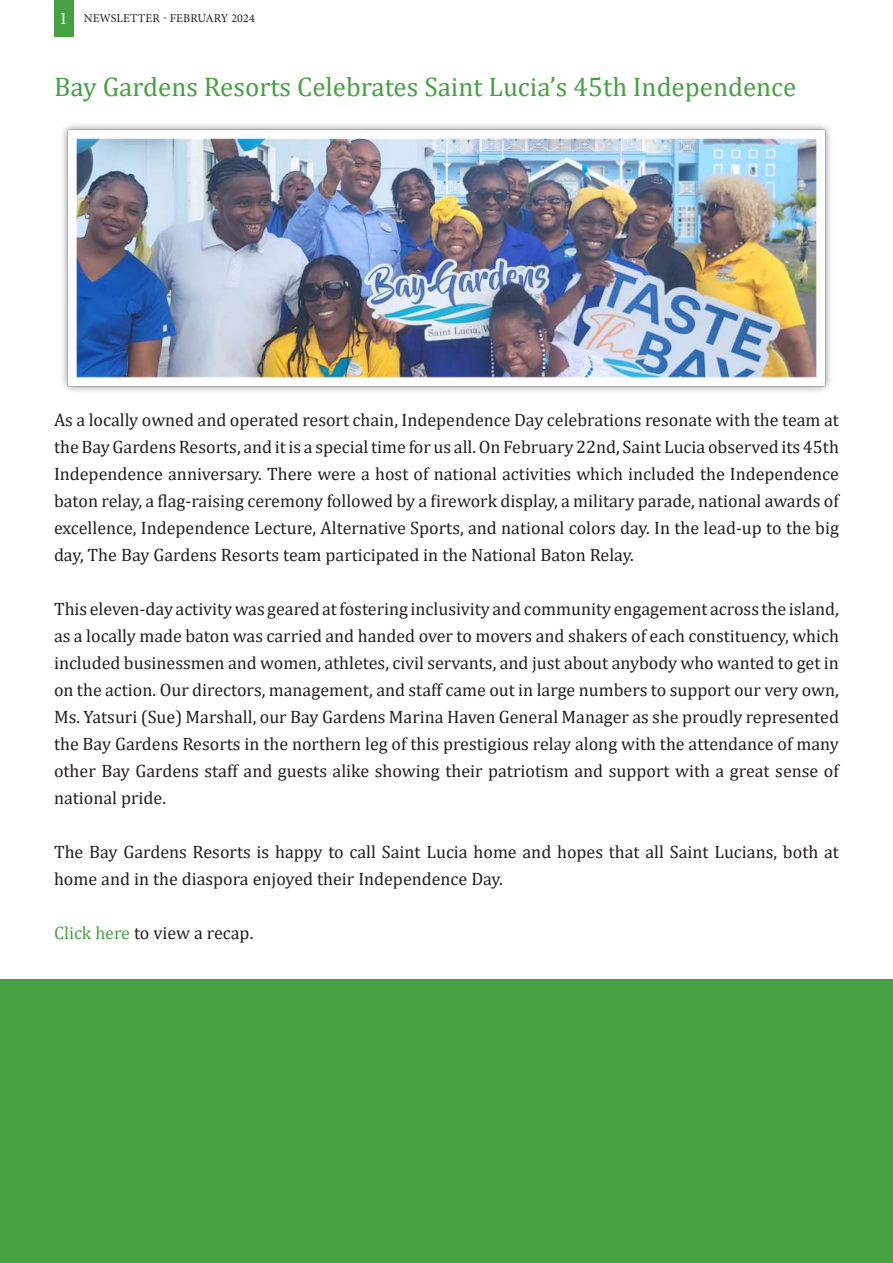
<style>
.page{position:relative;width:893px;height:1263px;background:#fff}
.page>*{position:absolute;margin:0;border:0;box-sizing:border-box;transform-origin:0 0}
.t1{font:27px "Cambria";color:#45a142}
.t2{font:18px/27px "Cambria";color:#231f20;text-align:justify}
.t3{font:12px "Minion Pro";letter-spacing:.01em;color:#231f20}
.s1{font-size:18px;color:#fff}
.s2{color:#45a142}
</style>
<div class="page">
<div style="left:54px;top:0;width:19px;height:36px;background:#45a142"></div>
<img style="left:62px;top:124px;width:769px;height:268px">
<div style="left:0;top:979px;width:893px;height:284px;background:#45a142"></div>
<p class="t3" style="left:59px;top:11px;width:197px"><span class="s1">1</span> NEWSLETTER - FEBRUARY 2024</p>
<h1 class="t1" style="left:54px;top:70px;width:744px">Bay Gardens Resorts Celebrates Saint Lucia’s 45th Independence</h1>
<p class="t2" style="left:54px;top:406px;width:786px">As a locally owned and operated resort chain, Independence Day celebrations resonate with the team at the Bay Gardens Resorts, and it is a special time for us all. On February 22nd, Saint Lucia observed its 45th Independence anniversary. There were a host of national activities which included the Independence baton relay, a flag-raising ceremony followed by a firework display, a military parade, national awards of excellence, Independence Lecture, Alternative Sports, and national colors day. In the lead-up to the big day, The Bay Gardens Resorts team participated in the National Baton Relay.</p>
<p class="t2" style="left:54px;top:595px;width:786px">This eleven-day activity was geared at fostering inclusivity and community engagement across the island, as a locally made baton was carried and handed over to movers and shakers of each constituency, which included businessmen and women, athletes, civil servants, and just about anybody who wanted to get in on the action. Our directors, management, and staff came out in large numbers to support our very own, Ms. Yatsuri (Sue) Marshall, our Bay Gardens Marina Haven General Manager as she proudly represented the Bay Gardens Resorts in the northern leg of this prestigious relay along with the attendance of many other Bay Gardens staff and guests alike showing their patriotism and support with a great sense of national pride.</p>
<p class="t2" style="left:54px;top:838px;width:786px">The Bay Gardens Resorts is happy to call Saint Lucia home and hopes that all Saint Lucians, both at home and in the diaspora enjoyed their Independence Day.</p>
<p class="t2" style="left:54px;top:919px;width:201px"><span class="s2">Click here</span> to view a recap.</p>
</div>
